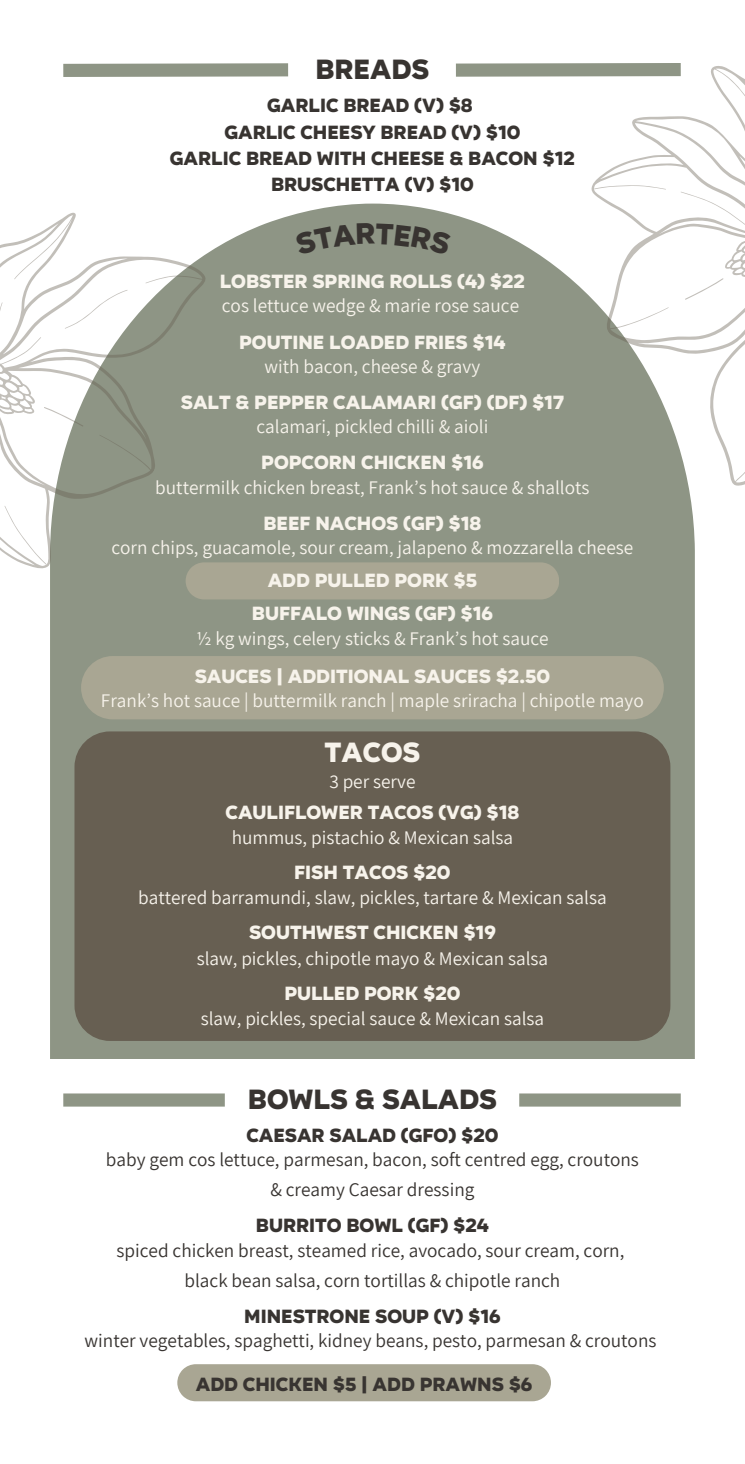
<style>
.page{position:relative;width:745px;height:1464px;background:#fff}
.page>*{position:absolute;margin:0;border:0;box-sizing:border-box;transform-origin:0 0}
.t1{font:800 28px "Organetto";color:#383431}
.t2{font:800 28px "Organetto";color:#f7f3eb}
.t3{font:19.25px "Assistant";color:#f7f3eb}
.t4{font:800 19.25px "Organetto";color:#f7f3eb}
.t5{font:19.25px "Assistant";color:#383431}
.t6{font:800 19.25px/26.2px "Organetto";color:#383431;text-align:center}
</style>
<div class="page">
<svg style="left:63px;top:63px;width:226px;height:14px;background:#959b8d"></svg>
<div style="left:50px;top:204px;width:644px;height:855px;background:#8e9585"></div>
<div style="left:81px;top:656px;width:582px;height:63px;background:#a9a693;border-radius:32px"></div>
<div style="left:63px;top:1093px;width:162px;height:13px;background:#8e9585"></div>
<div style="left:519px;top:1093px;width:161px;height:13px;background:#8e9585"></div>
<svg style="left:455px;top:63px;width:65px;height:14px"></svg>
<div style="left:74px;top:731px;width:596px;height:310px;background:#675f52;border-radius:35px"></div>
<div style="left:177px;top:1364px;width:373px;height:37px;background:#a9a693"></div>
<div style="left:243px;top:562px;width:316px;height:37px;background:#a9a693"></div>
<svg style="left:0;top:204px;width:243px;height:431px;fill:#8e9585"></svg>
<svg style="left:44px;top:406px;width:40px;height:21px"></svg>
<svg style="left:64px;top:272px;width:64px;height:74px"></svg>
<svg style="left:0;top:505px;width:62px;height:60px"></svg>
<svg style="left:0;top:302px;width:14px;height:39px"></svg>
<svg style="left:520px;top:63px;width:224px;height:445px"></svg>
<svg style="left:684px;top:278px;width:39px;height:23px"></svg>
<svg style="left:740px;top:341px;width:4px;height:74px"></svg>
<svg style="left:593px;top:159px;width:72px;height:60px"></svg>
<div style="left:294px;top:223px;width:157px;height:32px;background:#8e9585"></div>
<p class="t1" style="left:315px;top:50px;width:115px">BREADS</p>
<h1 class="t6" style="left:170px;top:93px;width:406px">GARLIC BREAD (V) $8<br>GARLIC CHEESY BREAD (V) $10<br>GARLIC BREAD WITH CHEESE &amp; BACON $12<br>BRUSCHETTA (V) $10</h1>
<p class="t4" style="left:220px;top:269px;width:306px">LOBSTER SPRING ROLLS (4) $22</p>
<h3 class="t3" style="left:222px;top:293px;width:298px">cos lettuce wedge &amp; marie rose sauce</h3>
<p class="t4" style="left:239px;top:329px;width:268px">POUTINE LOADED FRIES $14</p>
<h3 class="t3" style="left:264px;top:353px;width:217px">with bacon, cheese &amp; gravy</h3>
<h3 class="t4" style="left:181px;top:389px;width:384px">SALT &amp; PEPPER CALAMARI (GF) (DF) $17</h3>
<h3 class="t3" style="left:256px;top:413px;width:233px">calamari, pickled chilli &amp; aioli</h3>
<p class="t4" style="left:261px;top:450px;width:223px">POPCORN CHICKEN $16</p>
<h3 class="t3" style="left:155px;top:474px;width:435px">buttermilk chicken breast, Frank’s hot sauce &amp; shallots</h3>
<h1 class="t4" style="left:263px;top:510px;width:219px">BEEF NACHOS (GF) $18</h1>
<h3 class="t3" style="left:111px;top:534px;width:523px">corn chips, guacamole, sour cream, jalapeno &amp; mozzarella cheese</h3>
<p class="t4" style="left:267px;top:567px;width:211px">ADD PULLED PORK $5</p>
<h3 class="t4" style="left:252px;top:601px;width:242px">BUFFALO WINGS (GF) $16</h3>
<p class="t3" style="left:196px;top:625px;width:354px">½ kg wings, celery sticks &amp; Frank’s hot sauce</p>
<h1 class="t4" style="left:195px;top:663px;width:356px">SAUCES | ADDITIONAL SAUCES $2.50</h1>
<p class="t3" style="left:101px;top:687px;width:544px">Frank’s hot sauce | buttermilk ranch | maple sriracha | chipotle mayo</p>
<p class="t2" style="left:324px;top:733px;width:97px">TACOS</p>
<p class="t3" style="left:329px;top:768px;width:88px">3 per serve</p>
<h3 class="t4" style="left:225px;top:799px;width:295px">CAULIFLOWER TACOS (VG) $18</h3>
<p class="t3" style="left:231px;top:824px;width:283px">hummus, pistachio &amp; Mexican salsa</p>
<h3 class="t4" style="left:294px;top:859px;width:158px">FISH TACOS $20</h3>
<p class="t3" style="left:138px;top:884px;width:470px">battered barramundi, slaw, pickles, tartare &amp; Mexican salsa</p>
<h3 class="t4" style="left:249px;top:920px;width:248px">SOUTHWEST CHICKEN $19</h3>
<p class="t3" style="left:196px;top:945px;width:353px">slaw, pickles, chipotle mayo &amp; Mexican salsa</p>
<p class="t4" style="left:284px;top:980px;width:177px">PULLED PORK $20</p>
<p class="t3" style="left:200px;top:1005px;width:345px">slaw, pickles, special sauce &amp; Mexican salsa</p>
<p class="t1" style="left:248px;top:1080px;width:250px">BOWLS &amp; SALADS</p>
<h3 class="t6" style="left:246px;top:1122px;width:253px">CAESAR SALAD (GFO) $20</h3>
<p class="t5" style="left:106px;top:1146px;width:534px">baby gem cos lettuce, parmesan, bacon, soft centred egg, croutons</p>
<p class="t5" style="left:270px;top:1176px;width:205px">&amp; creamy Caesar dressing</p>
<h3 class="t6" style="left:256px;top:1212px;width:234px">BURRITO BOWL (GF) $24</h3>
<p class="t5" style="left:116px;top:1236px;width:509px">spiced chicken breast, steamed rice, avocado, sour cream, corn,</p>
<p class="t5" style="left:184px;top:1267px;width:377px">black bean salsa, corn tortillas &amp; chipotle ranch</p>
<h3 class="t6" style="left:244px;top:1303px;width:258px">MINESTRONE SOUP (V) $16</h3>
<h1 class="t5" style="left:84px;top:1327px;width:573px">winter vegetables, spaghetti, kidney beans, pesto, parmesan &amp; croutons</h1>
<h3 class="t6" style="left:196px;top:1371px;width:338px">ADD CHICKEN $5 | ADD PRAWNS $6</h3>
</div>
